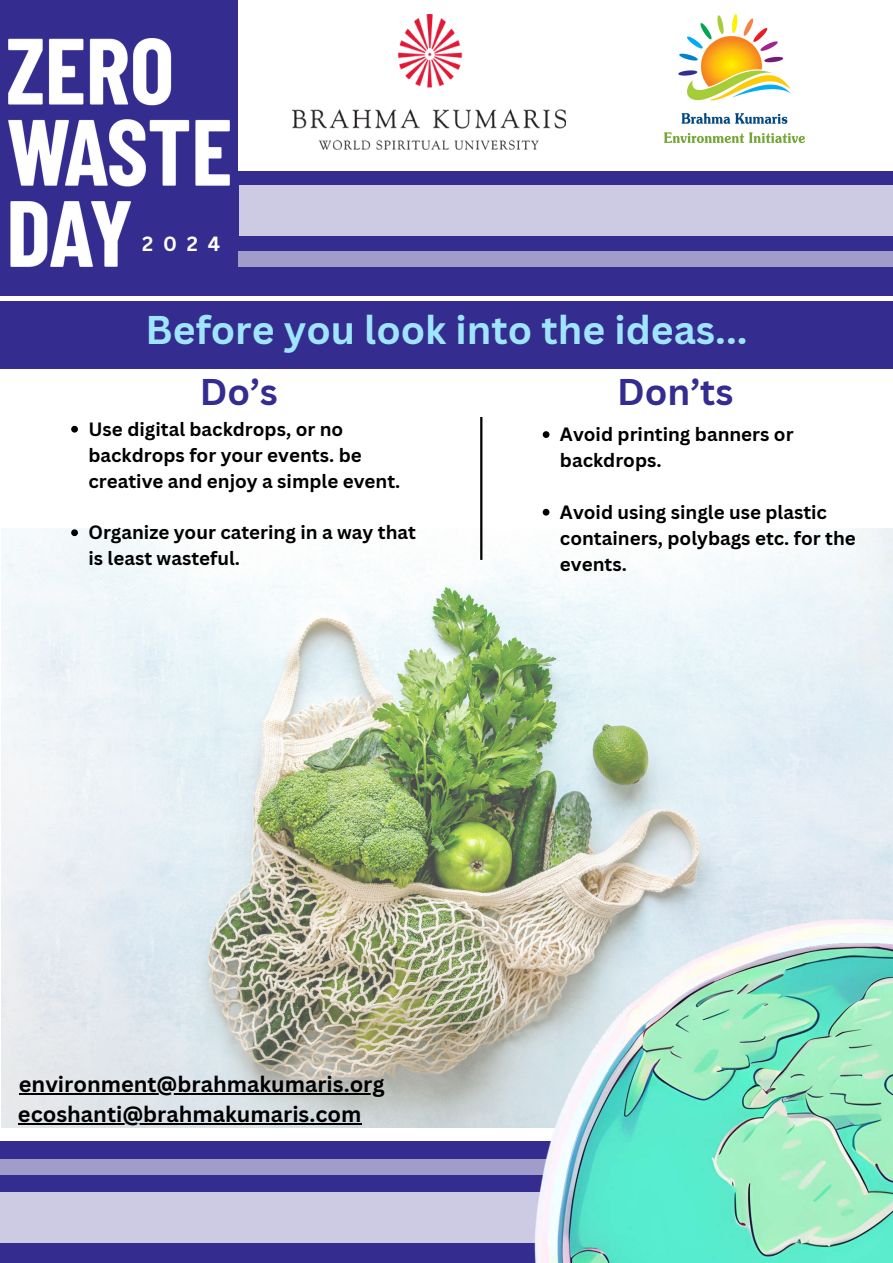
<style>
.page{position:relative;width:893px;height:1263px;background:#342d8f}
.page>*{position:absolute;margin:0;border:0;box-sizing:border-box;transform-origin:0 0}
.t1{font:700 39px "Canva Sans";color:#a0e5ff}
.t2{font:700 36.22px "Canva Sans";color:#342d8f}
.t3{font:700 21.75px/30.4px "Canva Sans";color:#000}
.t4{font:700 19.95px "Canva Sans";color:#fff}
.t5{font:700 18.75px/25.9px "Canva Sans";color:#000}
</style>
<div class="page">
<img style="left:9px;top:39px;width:221px;height:228px">
<div style="left:239px;top:185px;width:654px;height:51px;background:#cdcbe3"></div>
<div style="left:239px;top:251px;width:654px;height:15px;background:#a19dcb"></div>
<div style="left:0;top:1192px;width:678px;height:51px;background:#cdcbe3"></div>
<div style="left:0;top:1159px;width:697px;height:15px;background:#a19dcb"></div>
<div style="left:0;top:296px;width:893px;height:845px;background:#fff"></div>
<img style="left:2px;top:528px;width:891px;height:600px">
<img style="left:518px;top:896px;width:375px;height:367px">
<img style="left:541px;top:917px;width:352px;height:346px">
<div style="left:0;top:301px;width:893px;height:68px;background:#342d8f"></div>
<hr style="left:480px;top:417px;width:2px;height:143px;background:#000">
<svg style="left:543px;top:431px;width:6px;height:7px"></svg>
<svg style="left:543px;top:509px;width:6px;height:7px"></svg>
<svg style="left:71px;top:426px;width:7px;height:7px"></svg>
<svg style="left:71px;top:529px;width:7px;height:7px"></svg>
<hr style="left:19px;top:1093px;width:366px;height:2px;background:#000">
<hr style="left:18px;top:1123px;width:343px;height:2px;background:#000">
<div style="left:239px;top:0;width:654px;height:169px;background:#fff"></div>
<img style="left:292px;top:14px;width:274px;height:136px">
<img style="left:664px;top:14px;width:140px;height:128px">
<p class="t4" style="left:142px;top:231px;width:79px">2024</p>
<h1 class="t1" style="left:146px;top:307px;width:603px">Before you look into the ideas...</h1>
<h2 class="t2" style="left:200px;top:370px;width:80px">Do’s</h2>
<h2 class="t2" style="left:617px;top:370px;width:118px">Don’ts</h2>
<p class="t5" style="left:88px;top:416px;width:313px">Use digital backdrops, or no backdrops for your events. be creative and enjoy a simple event.</p>
<p class="t5" style="left:88px;top:520px;width:329px">Organize your catering in a way that is least wasteful.</p>
<p class="t5" style="left:560px;top:422px;width:235px">Avoid printing banners or backdrops.</p>
<p class="t5" style="left:560px;top:499px;width:297px">Avoid using single use plastic containers, polybags etc. for the events.</p>
<p class="t3" style="left:18px;top:1069px;width:368px">environment@brahmakumaris.org ecoshanti@brahmakumaris.com</p>
</div>
